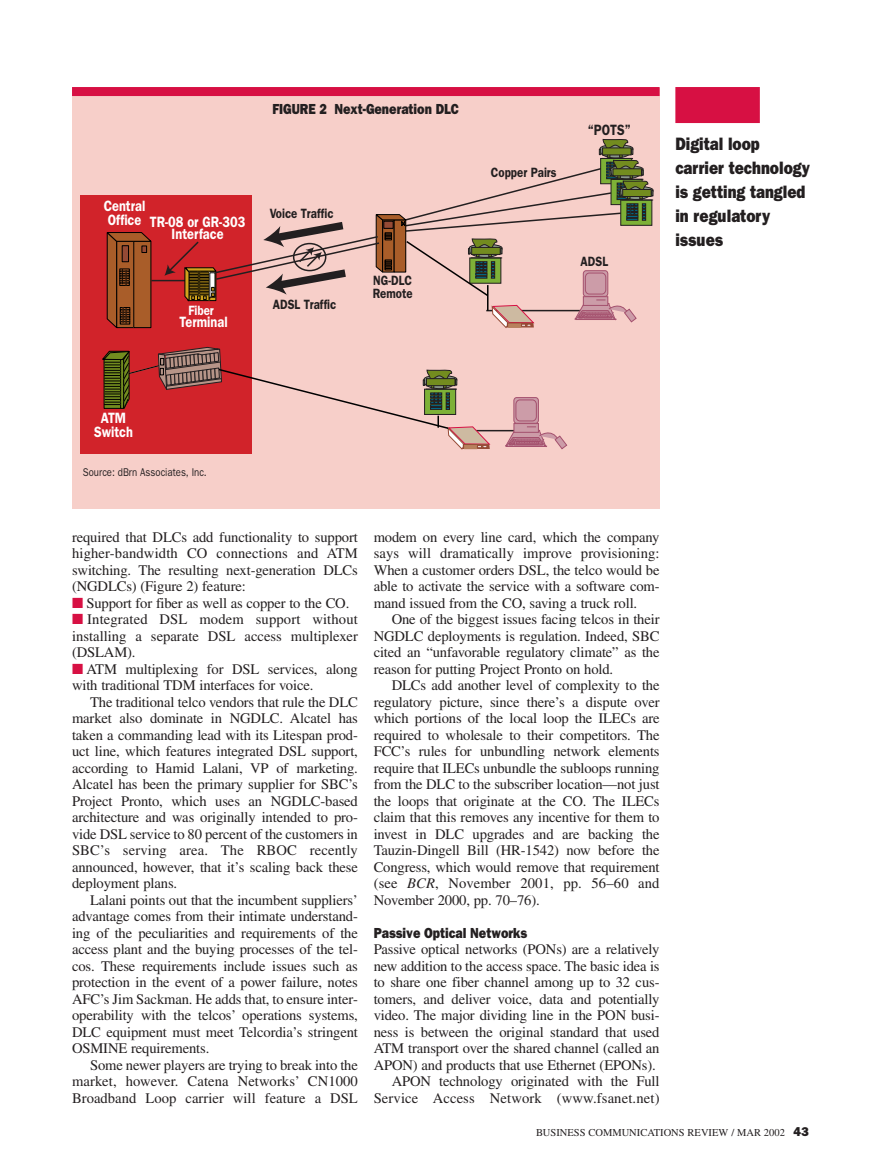
<style>
.page{position:relative;width:878px;height:1175px;background:#fff}
.page>*{position:absolute;margin:0;border:0;box-sizing:border-box;transform-origin:0 0}
.t1{font:800 18px/24px "Franklin Gothic";color:#231f20;scale:.85 1}
.t2{font:600 15px/13.5px "Franklin Gothic";color:#fff;text-align:center;scale:.85 1}
.t3{font:600 15px "Franklin Gothic";color:#231f20;scale:.85 1}
.t4{font:14.7px/16.5px "Times";letter-spacing:-.01em;color:#231f20;text-align:justify}
.t5{font:800 14.7px "Franklin Gothic";color:#231f20;scale:.85 1}
.t6{font:600 13.5px/13.5px "Franklin Gothic";color:#231f20;scale:.85 1}
.t7{font:600 13.5px "Franklin Gothic";color:#fff;scale:.85 1}
.t8{font:11.25px "Franklin Gothic";color:#231f20;scale:.85 1}
.t9{font:10.5px "Times";color:#231f20}
.s1{color:#d71043}
.s2{font-style:italic}
.s3{font-family:"Franklin Gothic";font-weight:800;font-size:12.75px}
</style>
<div class="page">
<div style="left:72px;top:88px;width:587px;height:420px;background:#f7cfc9"></div>
<div style="left:675px;top:87px;width:84px;height:36px;background:#d71043"></div>
<div style="left:81px;top:195px;width:171px;height:258px;background:#d1232a"></div>
<hr style="left:474px;top:430px;width:42px;height:1px;background:#231f20">
<hr style="left:152px;top:280px;width:34px;height:1px;background:#231f20">
<svg style="left:106px;top:232px;width:46px;height:97px;background:#8b4821"></svg>
<svg style="left:102px;top:346px;width:388px;height:104px"></svg>
<div style="left:514px;top:423px;width:24px;height:9px;background:#cc9ca8"></div>
<div style="left:513px;top:423px;width:25px;height:10px;border:1px solid #a4506d"></div>
<svg style="left:514px;top:397px;width:24px;height:26px"></svg>
<div style="left:513px;top:397px;width:25px;height:26px;border:1px solid #a4506d;border-radius:3px"></div>
<div style="left:516px;top:400px;width:20px;height:21px;background:#cc9ca8;border-radius:4px"></div>
<div style="left:515px;top:399px;width:21px;height:22px;border:1px solid #a4506d;border-radius:4px"></div>
<svg style="left:505px;top:426px;width:62px;height:24px"></svg>
<svg style="left:164px;top:139px;width:489px;height:189px"></svg>
<div style="left:72px;top:87px;width:587px;height:9px;background:#d71043"></div>
<p class="t5" style="left:272px;top:103px;width:221px">FIGURE 2 Next-Generation DLC</p>
<p class="t2" style="left:104px;top:200px;width:50px;text-align:left">Central<br>Office</p>
<p class="t2" style="left:150px;top:217px;width:114px;line-height:12px">TR-08 or GR-303<br>Interface</p>
<p class="t7" style="left:188px;top:305px;width:31px">Fiber</p>
<p class="t2" style="left:179px;top:316px;width:58px">Terminal</p>
<p class="t6" style="left:270px;top:207px;width:77px">Voice Traffic</p>
<p class="t6" style="left:273px;top:298px;width:76px">ADSL Traffic</p>
<p class="t6" style="left:373px;top:274px;width:48px">NG-DLC<br>Remote</p>
<p class="t6" style="left:491px;top:167px;width:79px">Copper Pairs</p>
<p class="t3" style="left:587px;top:125px;width:52px">“POTS”</p>
<p class="t6" style="left:580px;top:255px;width:34px">ADSL</p>
<p class="t1" style="left:675px;top:133px;width:160px">Digital loop carrier technology is getting tangled in regulatory issues</p>
<p class="t2" style="left:94px;top:412px;width:47px">ATM<br>Switch</p>
<p class="t8" style="left:83px;top:468px;width:147px">Source: dBrn Associates, Inc.</p>
<p class="t4" style="left:72px;top:530px;width:287px">required that DLCs add functionality to support higher-bandwidth CO connections and ATM switching. The resulting next-generation DLCs (NGDLCs) (Figure 2) feature:</p>
<p class="t4" style="left:72px;top:596px;width:279px"><span class="s1">■</span> Support for fiber as well as copper to the CO.</p>
<p class="t4" style="left:72px;top:612px;width:287px"><span class="s1">■</span> Integrated DSL modem support without installing a separate DSL access multiplexer (DSLAM).</p>
<p class="t4" style="left:72px;top:662px;width:287px"><span class="s1">■</span> ATM multiplexing for DSL services, along with traditional TDM interfaces for voice.</p>
<p class="t4" style="left:72px;top:695px;width:287px;text-indent:18px">The traditional telco vendors that rule the DLC market also dominate in NGDLC. Alcatel has taken a commanding lead with its Litespan prod&shy;uct line, which features integrated DSL support, according to Hamid Lalani, VP of marketing.<br>Alcatel has been the primary supplier for SBC’s Project Pronto, which uses an NGDLC-based architecture and was originally intended to pro&shy;vide DSL service to 80 percent of the customers in SBC’s serving area. The RBOC recently announced, however, that it’s scaling back these deployment plans.</p>
<p class="t4" style="left:72px;top:893px;width:287px;text-indent:18px">Lalani points out that the incumbent suppliers’ advantage comes from their intimate understand&shy;ing of the peculiarities and requirements of the access plant and the buying processes of the tel&shy;cos. These requirements include issues such as protection in the event of a power failure, notes AFC’s Jim Sackman. He adds that, to ensure inter&shy;operability with the telcos’ operations systems, DLC equipment must meet Telcordia’s stringent OSMINE requirements.</p>
<p class="t4" style="left:72px;top:1058px;width:287px;text-indent:18px">Some newer players are trying to break into the market, however. Catena Networks’ CN1000<br>Broadband Loop carrier will feature a DSL</p>
<p class="t4" style="left:374px;top:530px;width:287px">modem on every line card, which the company says will dramatically improve provisioning:<br>When a customer orders DSL, the telco would be able to activate the service with a software com&shy;mand issued from the CO, saving a truck roll.</p>
<p class="t4" style="left:374px;top:612px;width:287px;text-indent:18px">One of the biggest issues facing telcos in their NGDLC deployments is regulation. Indeed, SBC cited an “unfavorable regulatory climate” as the reason for putting Project Pronto on hold.</p>
<p class="t4" style="left:374px;top:678px;width:287px;text-indent:18px">DLCs add another level of complexity to the regulatory picture, since there’s a dispute over which portions of the local loop the ILECs are required to wholesale to their competitors. The FCC’s rules for unbundling network elements require that ILECs unbundle the subloops running from the DLC to the subscriber location—not just the loops that originate at the CO. The ILECs claim that this removes any incentive for them to invest in DLC upgrades and are backing the Tauzin-Dingell Bill (HR-1542) now before the Congress, which would remove that requirement (see <span class="s2">BCR</span>, November 2001, pp. 56–60 and November 2000, pp. 70–76).</p>
<p class="t5" style="left:374px;top:927px;width:182px">Passive Optical Networks</p>
<p class="t4" style="left:374px;top:942px;width:287px;text-align:right">Passive optical networks (PONs) are a relatively new addition to the access space. The basic idea is to share one fiber channel among up to 32 cus&shy;tomers, and deliver voice, data and potentially video. The major dividing line in the PON busi&shy;ness is between the original standard that used ATM transport over the shared channel (called an APON) and products that use Ethernet (EPONs).<br>APON technology originated with the Full Service Access Network (www.fsanet.net)</p>
<p class="t9" style="left:536px;top:1128px;width:274px">BUSINESS COMMUNICATIONS REVIEW / MAR 2002 <span class="s3">43</span></p>
</div>
